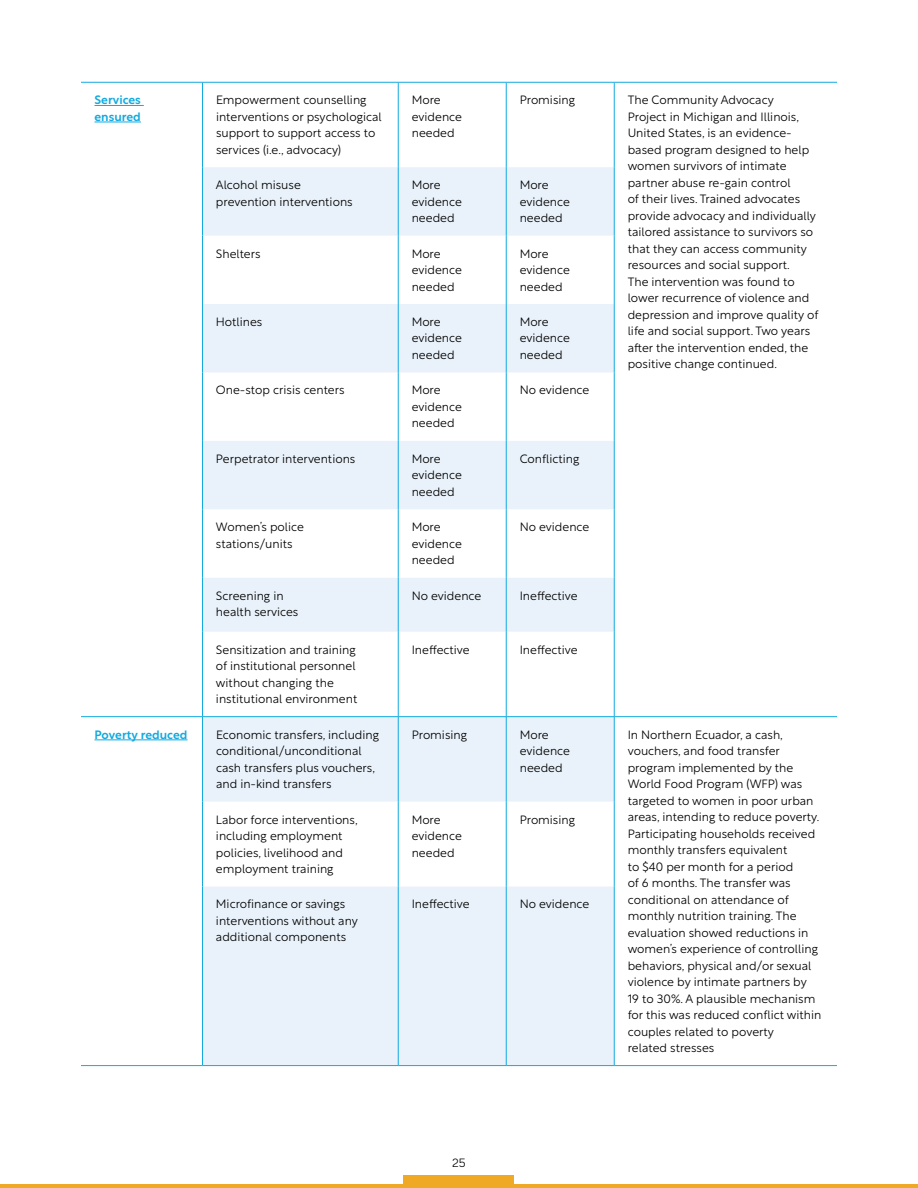
<style>
.page{position:relative;width:918px;height:1188px;background:#fff}
.page>*{position:absolute;margin:0;border:0;box-sizing:border-box;transform-origin:0 0}
.t1{font:300 12px/16.5px "Rustica";color:#000}
.t2{font:500 12px/16.5px "Rustica";color:#12aadf}
.t3{font:300 12px "Andes";color:#000}
</style>
<div class="page">
<hr style="left:0;top:1184px;width:918px;height:4px;background:#f0a925">
<div style="left:404px;top:1175px;width:110px;height:9px;background:#f0a925"></div>
<svg style="left:203px;top:167px;width:411px;height:898px;fill:#e9f2fa"></svg>
<hr style="left:506px;top:82px;width:1px;height:85px;background:#12aadf">
<hr style="left:614px;top:82px;width:1px;height:85px;background:#12aadf">
<hr style="left:506px;top:236px;width:1px;height:68px;background:#12aadf">
<hr style="left:614px;top:236px;width:1px;height:68px;background:#12aadf">
<hr style="left:506px;top:372px;width:1px;height:69px;background:#12aadf">
<hr style="left:614px;top:372px;width:1px;height:69px;background:#12aadf">
<hr style="left:506px;top:509px;width:1px;height:69px;background:#12aadf">
<hr style="left:614px;top:509px;width:1px;height:69px;background:#12aadf">
<hr style="left:398px;top:578px;width:1px;height:54px;background:#12aadf">
<hr style="left:506px;top:578px;width:1px;height:54px;background:#12aadf">
<hr style="left:506px;top:632px;width:1px;height:84px;background:#12aadf">
<hr style="left:614px;top:632px;width:1px;height:84px;background:#12aadf">
<hr style="left:506px;top:717px;width:1px;height:85px;background:#12aadf">
<hr style="left:614px;top:717px;width:1px;height:85px;background:#12aadf">
<hr style="left:506px;top:802px;width:1px;height:85px;background:#12aadf">
<hr style="left:614px;top:802px;width:1px;height:85px;background:#12aadf">
<hr style="left:506px;top:887px;width:1px;height:178px;background:#12aadf">
<hr style="left:614px;top:887px;width:1px;height:178px;background:#12aadf">
<hr style="left:202px;top:167px;width:1px;height:69px;background:#12aadf">
<hr style="left:398px;top:167px;width:1px;height:69px;background:#12aadf">
<hr style="left:506px;top:167px;width:1px;height:69px;background:#12aadf">
<hr style="left:614px;top:167px;width:1px;height:69px;background:#12aadf">
<hr style="left:202px;top:304px;width:1px;height:68px;background:#12aadf">
<hr style="left:398px;top:304px;width:1px;height:68px;background:#12aadf">
<hr style="left:506px;top:304px;width:1px;height:68px;background:#12aadf">
<hr style="left:614px;top:304px;width:1px;height:68px;background:#12aadf">
<hr style="left:202px;top:441px;width:1px;height:68px;background:#12aadf">
<hr style="left:398px;top:441px;width:1px;height:68px;background:#12aadf">
<hr style="left:506px;top:441px;width:1px;height:68px;background:#12aadf">
<hr style="left:614px;top:441px;width:1px;height:68px;background:#12aadf">
<hr style="left:202px;top:578px;width:1px;height:54px;background:#12aadf">
<hr style="left:614px;top:578px;width:1px;height:54px;background:#12aadf">
<hr style="left:81px;top:716px;width:121px;height:1px;background:#12aadf">
<hr style="left:614px;top:716px;width:223px;height:1px;background:#12aadf">
<hr style="left:202px;top:716px;width:196px;height:1px;background:#12aadf">
<hr style="left:398px;top:716px;width:108px;height:1px;background:#12aadf">
<hr style="left:506px;top:716px;width:108px;height:1px;background:#12aadf">
<hr style="left:81px;top:1065px;width:121px;height:1px;background:#12aadf">
<hr style="left:614px;top:1065px;width:223px;height:1px;background:#12aadf">
<hr style="left:202px;top:1065px;width:196px;height:1px;background:#12aadf">
<hr style="left:398px;top:1065px;width:108px;height:1px;background:#12aadf">
<hr style="left:506px;top:1065px;width:108px;height:1px;background:#12aadf">
<hr style="left:202px;top:82px;width:1px;height:85px;background:#12aadf">
<hr style="left:398px;top:82px;width:1px;height:85px;background:#12aadf">
<hr style="left:202px;top:236px;width:1px;height:68px;background:#12aadf">
<hr style="left:398px;top:236px;width:1px;height:68px;background:#12aadf">
<hr style="left:202px;top:372px;width:1px;height:69px;background:#12aadf">
<hr style="left:398px;top:372px;width:1px;height:69px;background:#12aadf">
<hr style="left:202px;top:509px;width:1px;height:69px;background:#12aadf">
<hr style="left:398px;top:509px;width:1px;height:69px;background:#12aadf">
<hr style="left:202px;top:632px;width:1px;height:84px;background:#12aadf">
<hr style="left:398px;top:632px;width:1px;height:84px;background:#12aadf">
<hr style="left:202px;top:717px;width:1px;height:85px;background:#12aadf">
<hr style="left:398px;top:717px;width:1px;height:85px;background:#12aadf">
<hr style="left:202px;top:802px;width:1px;height:85px;background:#12aadf">
<hr style="left:398px;top:802px;width:1px;height:85px;background:#12aadf">
<hr style="left:202px;top:887px;width:1px;height:178px;background:#12aadf">
<hr style="left:398px;top:887px;width:1px;height:178px;background:#12aadf">
<hr style="left:81px;top:82px;width:121px;height:1px;background:#12aadf">
<hr style="left:614px;top:82px;width:223px;height:1px;background:#12aadf">
<hr style="left:202px;top:82px;width:196px;height:1px;background:#12aadf">
<hr style="left:398px;top:82px;width:108px;height:1px;background:#12aadf">
<hr style="left:506px;top:82px;width:108px;height:1px;background:#12aadf">
<hr style="left:94px;top:105px;width:50px;height:1px;background:#12aadf">
<hr style="left:94px;top:122px;width:47px;height:1px;background:#12aadf">
<hr style="left:94px;top:740px;width:94px;height:1px;background:#12aadf">
<p class="t2" style="left:94px;top:90px;width:48px">Services ensured</p>
<p class="t1" style="left:216px;top:90px;width:167px">Empowerment counselling interventions or psychological support to support access to services (i.e., advocacy)</p>
<p class="t1" style="left:412px;top:90px;width:52px">More evidence needed</p>
<p class="t1" style="left:520px;top:90px;width:57px">Promising</p>
<p class="t1" style="left:628px;top:90px;width:192px">The Community Advocacy<br>Project in Michigan and Illinois,<br>United States, is an evidence&shy;based program designed to help women survivors of intimate partner abuse re-gain control<br>of their lives. Trained advocates provide advocacy and individually tailored assistance to survivors so that they can access community resources and social support.<br>The intervention was found to lower recurrence of violence and depression and improve quality of life and social support. Two years after the intervention ended, the positive change continued.</p>
<p class="t1" style="left:216px;top:175px;width:138px">Alcohol misuse prevention interventions</p>
<p class="t1" style="left:412px;top:175px;width:52px">More evidence needed</p>
<p class="t1" style="left:520px;top:175px;width:52px">More evidence needed</p>
<p class="t1" style="left:216px;top:244px;width:46px">Shelters</p>
<p class="t1" style="left:412px;top:244px;width:52px">More evidence needed</p>
<p class="t1" style="left:520px;top:244px;width:52px">More evidence needed</p>
<p class="t1" style="left:216px;top:312px;width:48px">Hotlines</p>
<p class="t1" style="left:412px;top:312px;width:52px">More evidence needed</p>
<p class="t1" style="left:520px;top:312px;width:52px">More evidence needed</p>
<p class="t1" style="left:216px;top:381px;width:130px">One-stop crisis centers</p>
<p class="t1" style="left:412px;top:381px;width:52px">More evidence needed</p>
<p class="t1" style="left:520px;top:381px;width:71px">No evidence</p>
<p class="t1" style="left:216px;top:449px;width:141px">Perpetrator interventions</p>
<p class="t1" style="left:412px;top:449px;width:52px">More evidence needed</p>
<p class="t1" style="left:520px;top:449px;width:61px">Conflicting</p>
<p class="t1" style="left:216px;top:517px;width:90px">Women’s police stations/units</p>
<p class="t1" style="left:412px;top:517px;width:52px">More evidence needed</p>
<p class="t1" style="left:520px;top:517px;width:71px">No evidence</p>
<p class="t1" style="left:216px;top:586px;width:84px">Screening in health services</p>
<p class="t1" style="left:412px;top:586px;width:71px">No evidence</p>
<p class="t1" style="left:520px;top:586px;width:60px">Ineffective</p>
<p class="t1" style="left:216px;top:640px;width:143px">Sensitization and training of institutional personnel without changing the institutional environment</p>
<p class="t1" style="left:412px;top:640px;width:60px">Ineffective</p>
<p class="t1" style="left:520px;top:640px;width:60px">Ineffective</p>
<p class="t2" style="left:94px;top:725px;width:95px">Poverty reduced</p>
<p class="t1" style="left:216px;top:725px;width:165px">Economic transfers, including conditional/unconditional cash transfers plus vouchers, and in-kind transfers</p>
<p class="t1" style="left:412px;top:725px;width:57px">Promising</p>
<p class="t1" style="left:520px;top:725px;width:52px">More evidence needed</p>
<p class="t1" style="left:628px;top:725px;width:195px">In Northern Ecuador, a cash, vouchers, and food transfer program implemented by the<br>World Food Program (WFP) was targeted to women in poor urban areas, intending to reduce poverty.<br>Participating households received monthly transfers equivalent<br>to $40 per month for a period<br>of 6 months. The transfer was conditional on attendance of monthly nutrition training. The evaluation showed reductions in women’s experience of controlling behaviors, physical and/or sexual violence by intimate partners by<br>19 to 30%. A plausible mechanism for this was reduced conflict within couples related to poverty<br>related stresses</p>
<p class="t1" style="left:216px;top:810px;width:143px">Labor force interventions, including employment policies, livelihood and employment training</p>
<p class="t1" style="left:412px;top:810px;width:52px">More evidence needed</p>
<p class="t1" style="left:520px;top:810px;width:57px">Promising</p>
<p class="t1" style="left:216px;top:895px;width:144px">Microfinance or savings interventions without any additional components</p>
<p class="t1" style="left:412px;top:895px;width:60px">Ineffective</p>
<p class="t1" style="left:520px;top:895px;width:71px">No evidence</p>
<p class="t3" style="left:452px;top:1155px;width:15px">25</p>
</div>
